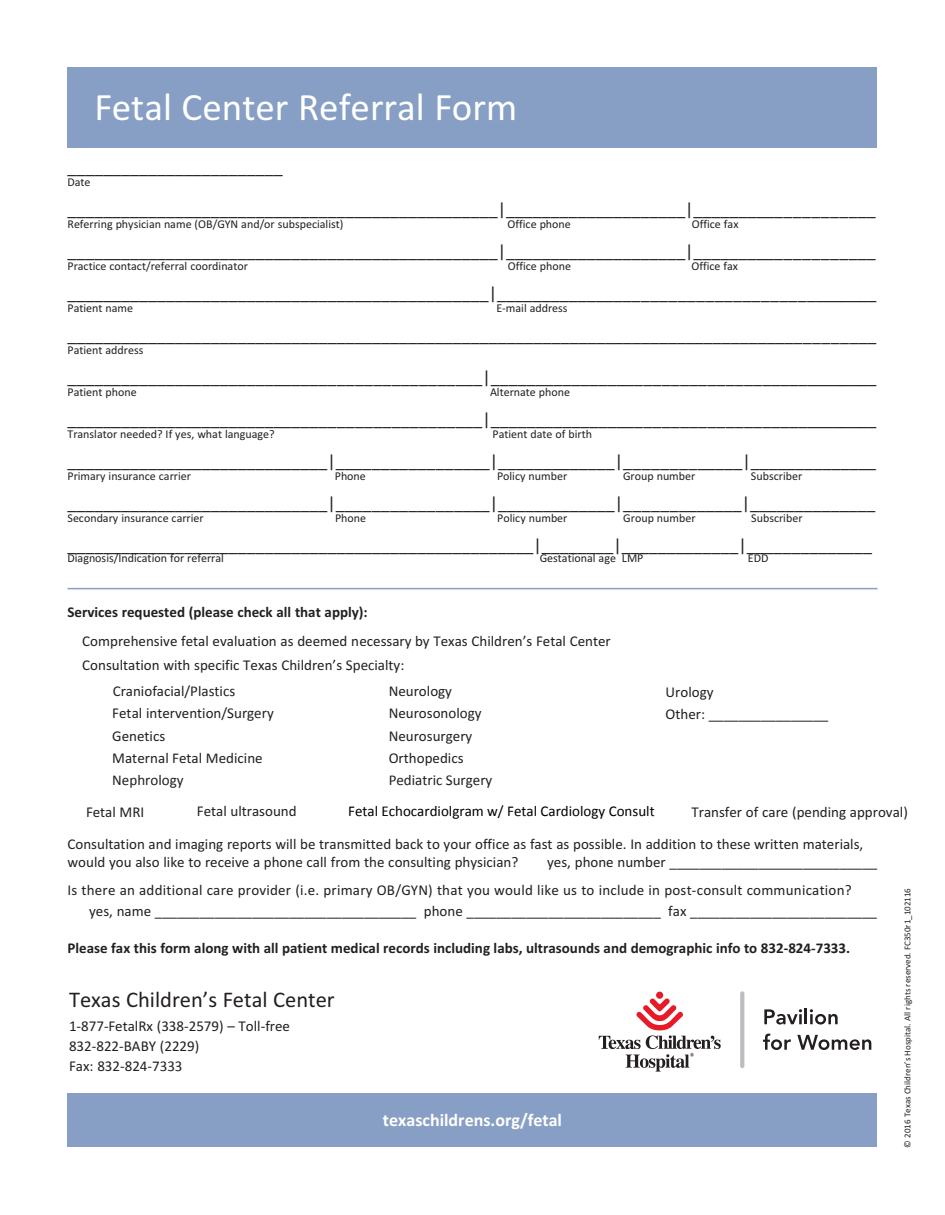
<style>
.page{position:relative;width:945px;height:1215px;background:#fff}
.page>*{position:absolute;margin:0;border:0;box-sizing:border-box;transform-origin:0 0}
.t1{font:39px "Calibri";color:#fff}
.t2{font:22.5px "Calibri";color:#231f20}
.t3{font:18px "Calibri";color:#231f20}
.t4{font:700 18px "Calibri";color:#fff}
.t5{font:15px/22.2px "Calibri";color:#231f20}
.t6{font:700 15px "Calibri";color:#231f20}
.t7{font:15px "Calibri";color:#000}
.t8{font:12px "Calibri";color:#231f20}
.t9{font:9px "Calibri";color:#231f20}
</style>
<div class="page">
<div style="left:68px;top:68px;width:809px;height:80px;background:#879fc5"></div>
<hr style="left:740px;top:991px;width:4px;height:77px;background:#bcbdc0;border-radius:2px">
<div style="left:656px;top:992px;width:7px;height:7px;background:#e71a27;border-radius:50%"></div>
<svg style="left:599px;top:999px;width:122px;height:73px"></svg>
<svg style="left:764px;top:1008px;width:74px;height:17px"></svg>
<svg style="left:763px;top:1034px;width:28px;height:16px"></svg>
<svg style="left:797px;top:1035px;width:74px;height:15px"></svg>
<div style="left:68px;top:1094px;width:809px;height:54px;background:#879fc5"></div>
<hr style="left:68px;top:588px;width:810px;height:1px;background:#879fc5">
<h1 class="t1" style="left:94px;top:83px;width:424px">Fetal Center Referral Form</h1>
<p class="t3" style="left:68px;top:156px;width:217px">________________________</p>
<p class="t8" style="left:68px;top:175px;width:25px">Date</p>
<p class="t3" style="left:68px;top:198px;width:810px">________________________________________________|____________________|____________________</p>
<p class="t8" style="left:68px;top:217px;width:277px">Referring physician name (OB/GYN and/or subspecialist)</p>
<p class="t8" style="left:508px;top:217px;width:65px">Office phone</p>
<p class="t8" style="left:692px;top:217px;width:48px">Office fax</p>
<p class="t3" style="left:68px;top:240px;width:810px">________________________________________________|____________________|____________________</p>
<p class="t8" style="left:68px;top:259px;width:182px">Practice contact/referral coordinator</p>
<p class="t8" style="left:508px;top:259px;width:65px">Office phone</p>
<p class="t8" style="left:692px;top:259px;width:48px">Office fax</p>
<p class="t3" style="left:68px;top:282px;width:810px">_______________________________________________|__________________________________________</p>
<p class="t8" style="left:68px;top:301px;width:67px">Patient name</p>
<p class="t8" style="left:497px;top:301px;width:73px">E-mail address</p>
<p class="t3" style="left:68px;top:324px;width:810px">__________________________________________________________________________________________</p>
<p class="t8" style="left:68px;top:343px;width:77px">Patient address</p>
<p class="t3" style="left:68px;top:366px;width:810px">______________________________________________|___________________________________________</p>
<p class="t8" style="left:68px;top:385px;width:71px">Patient phone</p>
<p class="t8" style="left:490px;top:385px;width:82px">Alternate phone</p>
<p class="t3" style="left:68px;top:408px;width:810px">______________________________________________|___________________________________________</p>
<p class="t8" style="left:68px;top:427px;width:209px">Translator needed? If yes, what language?</p>
<p class="t8" style="left:493px;top:427px;width:101px">Patient date of birth</p>
<p class="t3" style="left:68px;top:450px;width:810px">_____________________________|_________________|_____________|_____________|______________</p>
<p class="t8" style="left:68px;top:469px;width:125px">Primary insurance carrier</p>
<p class="t8" style="left:335px;top:469px;width:33px">Phone</p>
<p class="t8" style="left:497px;top:469px;width:72px">Policy number</p>
<p class="t8" style="left:623px;top:469px;width:74px">Group number</p>
<p class="t8" style="left:751px;top:469px;width:53px">Subscriber</p>
<p class="t3" style="left:68px;top:492px;width:810px">_____________________________|_________________|_____________|_____________|______________</p>
<p class="t8" style="left:68px;top:511px;width:138px">Secondary insurance carrier</p>
<p class="t8" style="left:335px;top:511px;width:33px">Phone</p>
<p class="t8" style="left:497px;top:511px;width:72px">Policy number</p>
<p class="t8" style="left:623px;top:511px;width:74px">Group number</p>
<p class="t8" style="left:751px;top:511px;width:53px">Subscriber</p>
<p class="t3" style="left:68px;top:534px;width:806px">____________________________________________________|________|_____________|______________</p>
<p class="t8" style="left:68px;top:551px;width:158px">Diagnosis/Indication for referral</p>
<p class="t8" style="left:540px;top:551px;width:105px">Gestational age LMP</p>
<p class="t8" style="left:748px;top:551px;width:22px">EDD</p>
<p class="t6" style="left:68px;top:603px;width:302px">Services requested (please check all that apply):</p>
<p class="t5" style="left:82px;top:629px;width:530px;line-height:24.3px">Comprehensive fetal evaluation as deemed necessary by Texas Children’s Fetal Center<br>Consultation with specific Texas Children’s Specialty:</p>
<p class="t5" style="left:112px;top:680px;width:163px">Craniofacial/Plastics<br>Fetal intervention/Surgery<br>Genetics<br>Maternal Fetal Medicine<br>Nephrology</p>
<p class="t5" style="left:389px;top:680px;width:105px">Neurology<br>Neurosonology<br>Neurosurgery<br>Orthopedics<br>Pediatric Surgery</p>
<p class="t5" style="left:666px;top:680px;width:164px">Urology<br>Other: ________________</p>
<p class="t7" style="left:348px;top:802px;width:308px">Fetal Echocardiolgram w/ Fetal Cardiology Consult</p>
<p class="t5" style="left:86px;top:801px;width:60px">Fetal MRI</p>
<p class="t5" style="left:197px;top:800px;width:101px">Fetal ultrasound</p>
<p class="t5" style="left:67px;top:796px;width:842px;line-height:31.8px;text-indent:624px">Transfer of care (pending approval)<br>Consultation and imaging reports will be transmitted back to your office as fast as possible. In addition to these written materials,</p>
<p class="t5" style="left:68px;top:848px;width:786px;line-height:27.3px">would you also like to receive a phone call from the consulting physician?<br>Is there an additional care provider (i.e. primary OB/GYN) that you would like us to include in post-consult communication?</p>
<p class="t5" style="left:547px;top:850px;width:332px">yes, phone number ____________________________</p>
<p class="t5" style="left:89px;top:900px;width:789px">yes, name ___________________________________ phone __________________________ fax _________________________</p>
<p class="t9" style="left:902px;top:1148px;width:261px;rotate:-90deg">© 2016 Texas Children’s Hospital. All rights reserved. FC350r1_102116</p>
<p class="t6" style="left:68px;top:940px;width:784px">Please fax this form along with all patient medical records including labs, ultrasounds and demographic info to 832-824-7333.</p>
<h2 class="t2" style="left:69px;top:987px;width:267px">Texas Children’s Fetal Center</h2>
<p class="t5" style="left:69px;top:1016px;width:223px;line-height:20px">1-877-FetalRx (338-2579) – Toll-free<br>832-822-BABY (2229)<br>Fax: 832-824-7333</p>
<p class="t4" style="left:383px;top:1109px;width:181px">texaschildrens.org/fetal</p>
</div>
